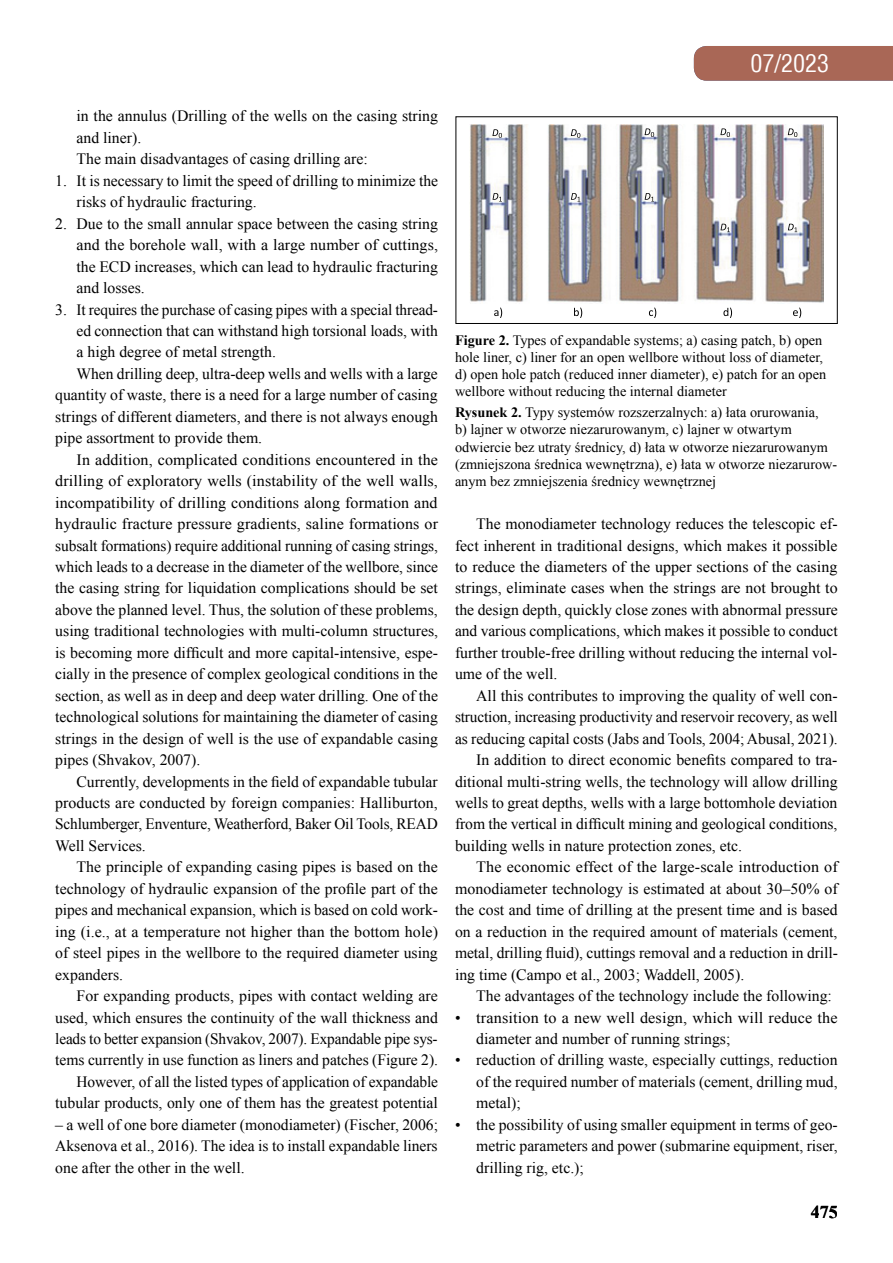
<style>
.page{position:relative;width:893px;height:1263px;background:#fff}
.page>*{position:absolute;margin:0;border:0;box-sizing:border-box;transform-origin:0 0}
.t1{font:24px "Switzerland Condensed";color:#fff}
.t2{font:700 18px "Times New Roman";color:#000}
.t3{font:15.75px/21.5px "Times New Roman";color:#000;text-align:justify}
.t4{font:14.25px/17.1px "Times New Roman";color:#000}
.s1{font-weight:700}
</style>
<div class="page">
<div style="left:694px;top:46px;width:199px;height:35px;background:#a96756"></div>
<img style="left:470px;top:124px;width:353px;height:179px">
<div style="left:456px;top:116px;width:382px;height:208px;border:1px solid #000"></div>
<svg style="left:494px;top:308px;width:8px;height:10px"></svg>
<svg style="left:574px;top:308px;width:8px;height:10px"></svg>
<svg style="left:649px;top:308px;width:7px;height:10px"></svg>
<svg style="left:723px;top:308px;width:9px;height:10px"></svg>
<svg style="left:793px;top:308px;width:8px;height:10px"></svg>
<svg style="left:492px;top:129px;width:10px;height:9px"></svg>
<svg style="left:493px;top:193px;width:9px;height:9px"></svg>
<svg style="left:571px;top:129px;width:9px;height:9px"></svg>
<svg style="left:571px;top:193px;width:9px;height:9px"></svg>
<svg style="left:645px;top:128px;width:9px;height:9px"></svg>
<svg style="left:645px;top:193px;width:9px;height:9px"></svg>
<svg style="left:720px;top:128px;width:10px;height:9px"></svg>
<svg style="left:720px;top:224px;width:10px;height:8px"></svg>
<svg style="left:788px;top:128px;width:9px;height:9px"></svg>
<svg style="left:788px;top:224px;width:9px;height:8px"></svg>
<p class="t3" style="left:77px;top:105px;width:363px;text-align:left">in the annulus (Drilling of the wells on the casing string and liner).<br>The main disadvantages of casing drilling are:</p>
<p class="t3" style="left:77px;top:170px;width:363px;text-indent:-21px">1. It is necessary to limit the speed of drilling to minimize the risks of hydraulic fracturing.</p>
<p class="t3" style="left:77px;top:212px;width:363px;text-indent:-21px">2. Due to the small annular space between the casing string and the borehole wall, with a large number of cuttings, the ECD increases, which can lead to hydraulic fracturing and losses.</p>
<p class="t3" style="left:55px;top:298px;width:384px">3. It requires the purchase of casing pipes with a special thread-</p>
<p class="t3" style="left:77px;top:320px;width:363px">ed connection that can withstand high torsional loads, with</p>
<p class="t3" style="left:77px;top:341px;width:201px">a high degree of metal strength.</p>
<p class="t3" style="left:77px;top:363px;width:363px">When drilling deep, ultra-deep wells and wells with a large</p>
<p class="t3" style="left:55px;top:384px;width:384px">quantity of waste, there is a need for a large number of casing</p>
<p class="t3" style="left:55px;top:406px;width:384px">strings of different diameters, and there is not always enough</p>
<p class="t3" style="left:55px;top:427px;width:208px">pipe assortment to provide them.</p>
<p class="t3" style="left:77px;top:448px;width:363px">In addition, complicated conditions encountered in the</p>
<p class="t3" style="left:55px;top:470px;width:384px">drilling of exploratory wells (instability of the well walls,</p>
<p class="t3" style="left:55px;top:491px;width:384px">incompatibility of drilling conditions along formation and</p>
<p class="t3" style="left:55px;top:513px;width:384px">hydraulic fracture pressure gradients, saline formations or</p>
<p class="t3" style="left:55px;top:534px;width:384px">subsalt formations) require additional running of casing strings,</p>
<p class="t3" style="left:55px;top:556px;width:384px">which leads to a decrease in the diameter of the wellbore, since</p>
<p class="t3" style="left:55px;top:577px;width:384px">the casing string for liquidation complications should be set</p>
<p class="t3" style="left:55px;top:599px;width:384px">above the planned level. Thus, the solution of these problems,</p>
<p class="t3" style="left:55px;top:620px;width:384px">using traditional technologies with multi-column structures,</p>
<p class="t3" style="left:55px;top:641px;width:384px">is becoming more difficult and more capital-intensive, espe-</p>
<p class="t3" style="left:55px;top:663px;width:384px">cially in the presence of complex geological conditions in the</p>
<p class="t3" style="left:55px;top:684px;width:384px">section, as well as in deep and deep water drilling. One of the</p>
<p class="t3" style="left:55px;top:706px;width:384px">technological solutions for maintaining the diameter of casing</p>
<p class="t3" style="left:55px;top:727px;width:384px">strings in the design of well is the use of expandable casing</p>
<p class="t3" style="left:55px;top:749px;width:147px">pipes (Shvakov, 2007).</p>
<p class="t3" style="left:77px;top:770px;width:363px">Currently, developments in the field of expandable tubular</p>
<p class="t3" style="left:55px;top:792px;width:384px">products are conducted by foreign companies: Halliburton,</p>
<p class="t3" style="left:55px;top:813px;width:384px">Schlumberger, Enventure, Weatherford, Baker Oil Tools, READ</p>
<p class="t3" style="left:55px;top:835px;width:92px">Well Services.</p>
<p class="t3" style="left:77px;top:856px;width:363px">The principle of expanding casing pipes is based on the</p>
<p class="t3" style="left:55px;top:877px;width:384px">technology of hydraulic expansion of the profile part of the</p>
<p class="t3" style="left:55px;top:899px;width:384px">pipes and mechanical expansion, which is based on cold work-</p>
<p class="t3" style="left:55px;top:920px;width:384px">ing (i.e., at a temperature not higher than the bottom hole)</p>
<p class="t3" style="left:55px;top:942px;width:384px">of steel pipes in the wellbore to the required diameter using</p>
<p class="t3" style="left:55px;top:963px;width:69px">expanders.</p>
<p class="t3" style="left:77px;top:985px;width:363px">For expanding products, pipes with contact welding are</p>
<p class="t3" style="left:55px;top:1006px;width:384px">used, which ensures the continuity of the wall thickness and</p>
<p class="t3" style="left:55px;top:1028px;width:384px">leads to better expansion (Shvakov, 2007). Expandable pipe sys-</p>
<p class="t3" style="left:55px;top:1049px;width:384px">tems currently in use function as liners and patches (Figure 2).</p>
<p class="t3" style="left:77px;top:1070px;width:363px">However, of all the listed types of application of expandable</p>
<p class="t3" style="left:55px;top:1092px;width:384px">tubular products, only one of them has the greatest potential</p>
<p class="t3" style="left:55px;top:1113px;width:384px">– a well of one bore diameter (monodiameter) (Fischer, 2006; Aksenova et al., 2016). The idea is to install expandable liners one after the other in the well.</p>
<h1 class="t1" style="left:750px;top:48px;width:80px">07/2023</h1>
<p class="t4" style="left:455px;top:331px;width:373px"><span class="s1">Figure 2.</span> Types of expandable systems; a) casing patch, b) open hole liner, c) liner for an open wellbore without loss of diameter, d) open hole patch (reduced inner diameter), e) patch for an open wellbore without reducing the internal diameter</p>
<p class="t4" style="left:455px;top:404px;width:384px"><span class="s1">Rysunek 2.</span> Typy systemów rozszerzalnych: a) łata orurowania,<br>b) lajner w otworze niezarurowanym, c) lajner w otwartym odwiercie bez utraty średnicy, d) łata w otworze niezarurowanym (zmniejszona średnica wewnętrzna), e) łata w otworze niezarurow&shy;anym bez zmniejszenia średnicy wewnętrznej</p>
<p class="t3" style="left:455px;top:513px;width:384px;text-indent:21px">The monodiameter technology reduces the telescopic ef&shy;fect inherent in traditional designs, which makes it possible to reduce the diameters of the upper sections of the casing strings, eliminate cases when the strings are not brought to the design depth, quickly close zones with abnormal pressure and various complications, which makes it possible to conduct further trouble-free drilling without reducing the internal vol&shy;ume of the well.</p>
<p class="t3" style="left:476px;top:684px;width:363px">All this contributes to improving the quality of well con-</p>
<p class="t3" style="left:455px;top:706px;width:384px">struction, increasing productivity and reservoir recovery, as well</p>
<p class="t3" style="left:455px;top:727px;width:384px">as reducing capital costs (Jabs and Tools, 2004; Abusal, 2021).</p>
<p class="t3" style="left:476px;top:749px;width:363px">In addition to direct economic benefits compared to tra-</p>
<p class="t3" style="left:455px;top:770px;width:384px">ditional multi-string wells, the technology will allow drilling</p>
<p class="t3" style="left:455px;top:792px;width:384px">wells to great depths, wells with a large bottomhole deviation</p>
<p class="t3" style="left:455px;top:813px;width:384px">from the vertical in difficult mining and geological conditions,</p>
<p class="t3" style="left:455px;top:835px;width:288px">building wells in nature protection zones, etc.</p>
<p class="t3" style="left:476px;top:856px;width:363px">The economic effect of the large-scale introduction of</p>
<p class="t3" style="left:455px;top:877px;width:384px">monodiameter technology is estimated at about 30–50% of</p>
<p class="t3" style="left:455px;top:899px;width:384px">the cost and time of drilling at the present time and is based</p>
<p class="t3" style="left:455px;top:920px;width:384px">on a reduction in the required amount of materials (cement,</p>
<p class="t3" style="left:455px;top:942px;width:384px">metal, drilling fluid), cuttings removal and a reduction in drill-</p>
<p class="t3" style="left:455px;top:963px;width:291px">ing time (Campo et al., 2003; Waddell, 2005).</p>
<p class="t3" style="left:476px;top:985px;width:357px">The advantages of the technology include the following:</p>
<p class="t3" style="left:476px;top:1006px;width:363px;text-indent:-21px">• transition to a new well design, which will reduce the diameter and number of running strings;</p>
<p class="t3" style="left:476px;top:1049px;width:363px;text-indent:-21px">• reduction of drilling waste, especially cuttings, reduction of the required number of materials (cement, drilling mud, metal);</p>
<p class="t3" style="left:476px;top:1113px;width:363px;text-indent:-21px">• the possibility of using smaller equipment in terms of geo&shy;metric parameters and power (submarine equipment, riser, drilling rig, etc.);</p>
<p class="t2" style="left:811px;top:1199px;width:28px">475</p>
</div>
